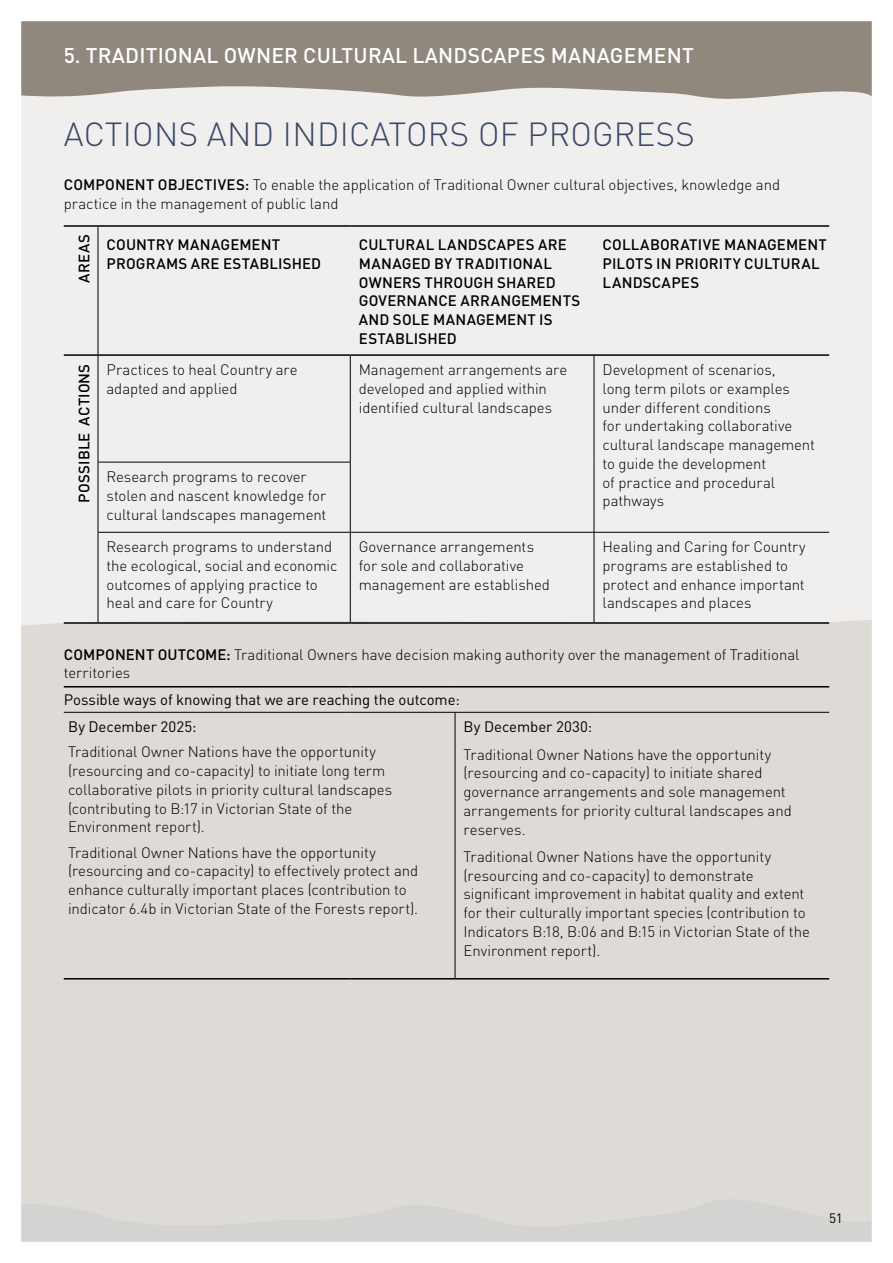
<style>
.page{position:relative;width:893px;height:1263px;background:#fff}
.page>*{position:absolute;margin:0;border:0;box-sizing:border-box;transform-origin:0 0}
.t1{font:300 33px "DINOT";letter-spacing:.01em;color:#394869}
.t2{font:500 21px "DINOT";letter-spacing:.01em;color:#fff}
.t3{font:300 15px/18.8px "DINOT";letter-spacing:-.005em;color:#000}
.t4{font:500 15px/18.8px "DINOT";letter-spacing:.01em;color:#000}
.t5{font:15px/27px "DINOT";letter-spacing:-.005em;color:#000}
.t6{font:13.5px "DINOT";color:#000}
.s1{font-weight:500}
</style>
<div class="page">
<div style="left:21px;top:21px;width:851px;height:1221px;background:#f1efed"></div>
<svg style="left:21px;top:21px;width:851px;height:78px;background:#9a9187"></svg>
<div style="left:21px;top:617px;width:851px;height:581px;background:#dedbd7"></div>
<svg style="left:21px;top:1198px;width:851px;height:44px;background:#d7d6d4"></svg>
<hr style="left:98px;top:462px;width:252px;height:1px;background:#000">
<hr style="left:98px;top:532px;width:252px;height:1px;background:#000">
<hr style="left:350px;top:532px;width:105px;height:1px;background:#000">
<hr style="left:455px;top:532px;width:139px;height:1px;background:#000">
<hr style="left:594px;top:532px;width:235px;height:1px;background:#000">
<hr style="left:350px;top:356px;width:1px;height:106px;background:#000">
<hr style="left:594px;top:356px;width:1px;height:106px;background:#000">
<hr style="left:350px;top:462px;width:1px;height:70px;background:#000">
<hr style="left:594px;top:462px;width:1px;height:70px;background:#000">
<hr style="left:350px;top:532px;width:1px;height:90px;background:#000">
<hr style="left:594px;top:532px;width:1px;height:90px;background:#000">
<hr style="left:455px;top:712px;width:1px;height:266px;background:#000">
<hr style="left:98px;top:227px;width:1px;height:127px;background:#000">
<hr style="left:98px;top:356px;width:1px;height:106px;background:#000">
<hr style="left:98px;top:462px;width:1px;height:70px;background:#000">
<hr style="left:98px;top:532px;width:1px;height:90px;background:#000">
<hr style="left:64px;top:225px;width:34px;height:2px;background:#000">
<hr style="left:98px;top:225px;width:252px;height:2px;background:#000">
<hr style="left:350px;top:225px;width:105px;height:2px;background:#000">
<hr style="left:455px;top:225px;width:139px;height:2px;background:#000">
<hr style="left:594px;top:225px;width:235px;height:2px;background:#000">
<hr style="left:64px;top:354px;width:34px;height:2px;background:#000">
<hr style="left:98px;top:354px;width:252px;height:2px;background:#000">
<hr style="left:350px;top:354px;width:105px;height:2px;background:#000">
<hr style="left:455px;top:354px;width:139px;height:2px;background:#000">
<hr style="left:594px;top:354px;width:235px;height:2px;background:#000">
<hr style="left:64px;top:978px;width:34px;height:1px;background:#000">
<hr style="left:98px;top:978px;width:252px;height:1px;background:#000">
<hr style="left:350px;top:978px;width:105px;height:1px;background:#000">
<hr style="left:455px;top:978px;width:139px;height:1px;background:#000">
<hr style="left:594px;top:978px;width:235px;height:1px;background:#000">
<hr style="left:64px;top:712px;width:34px;height:1px;background:#000">
<hr style="left:98px;top:712px;width:252px;height:1px;background:#000">
<hr style="left:350px;top:712px;width:105px;height:1px;background:#000">
<hr style="left:455px;top:712px;width:139px;height:1px;background:#000">
<hr style="left:594px;top:712px;width:235px;height:1px;background:#000">
<hr style="left:64px;top:622px;width:34px;height:2px;background:#000">
<hr style="left:98px;top:622px;width:252px;height:2px;background:#000">
<hr style="left:350px;top:622px;width:105px;height:2px;background:#000">
<hr style="left:455px;top:622px;width:139px;height:2px;background:#000">
<hr style="left:594px;top:622px;width:235px;height:2px;background:#000">
<hr style="left:64px;top:686px;width:34px;height:1px;background:#000">
<hr style="left:98px;top:686px;width:252px;height:1px;background:#000">
<hr style="left:350px;top:686px;width:105px;height:1px;background:#000">
<hr style="left:455px;top:686px;width:139px;height:1px;background:#000">
<hr style="left:594px;top:686px;width:235px;height:1px;background:#000">
<h2 class="t2" style="left:64px;top:42px;width:632px">5. TRADITIONAL OWNER CULTURAL LANDSCAPES MANAGEMENT</h2>
<h1 class="t1" style="left:64px;top:114px;width:632px">ACTIONS AND INDICATORS OF PROGRESS</h1>
<p class="t3" style="left:64px;top:175px;width:718px"><span class="s1">COMPONENT OBJECTIVES:</span> To enable the application of Traditional Owner cultural objectives, knowledge and practice in the management of public land</p>
<p class="t4" style="left:74px;top:283px;width:50px;rotate:-90deg">AREAS</p>
<p class="t4" style="left:107px;top:235px;width:216px">COUNTRY MANAGEMENT<br>PROGRAMS ARE ESTABLISHED</p>
<p class="t4" style="left:359px;top:235px;width:223px">CULTURAL LANDSCAPES ARE<br>MANAGED BY TRADITIONAL<br>OWNERS THROUGH SHARED<br>GOVERNANCE ARRANGEMENTS<br>AND SOLE MANAGEMENT IS<br>ESTABLISHED</p>
<p class="t4" style="left:603px;top:235px;width:226px">COLLABORATIVE MANAGEMENT<br>PILOTS IN PRIORITY CULTURAL<br>LANDSCAPES</p>
<p class="t4" style="left:74px;top:503px;width:140px;rotate:-90deg">POSSIBLE ACTIONS</p>
<p class="t3" style="left:106px;top:360px;width:193px">Practices to heal Country are adapted and applied</p>
<p class="t3" style="left:359px;top:360px;width:210px">Management arrangements are developed and applied within identified cultural landscapes</p>
<p class="t3" style="left:602px;top:360px;width:214px">Development of scenarios,<br>long term pilots or examples under different conditions<br>for undertaking collaborative cultural landscape management to guide the development<br>of practice and procedural pathways</p>
<p class="t3" style="left:106px;top:467px;width:221px">Research programs to recover stolen and nascent knowledge for cultural landscapes management</p>
<p class="t3" style="left:106px;top:537px;width:232px">Research programs to understand the ecological, social and economic outcomes of applying practice to heal and care for Country</p>
<p class="t3" style="left:359px;top:537px;width:193px">Governance arrangements for sole and collaborative management are established</p>
<p class="t3" style="left:602px;top:537px;width:204px">Healing and Caring for Country programs are established to protect and enhance important landscapes and places</p>
<p class="t3" style="left:64px;top:645px;width:737px"><span class="s1">COMPONENT OUTCOME:</span> Traditional Owners have decision making authority over the management of Traditional territories</p>
<p class="t5" style="left:64px;top:686px;width:398px">Possible ways of knowing that we are reaching the outcome:<br>By December 2025:</p>
<p class="t3" style="left:68px;top:742px;width:326px">Traditional Owner Nations have the opportunity (resourcing and co-capacity) to initiate long term collaborative pilots in priority cultural landscapes (contributing to B:17 in Victorian State of the Environment report).</p>
<p class="t3" style="left:68px;top:842px;width:352px">Traditional Owner Nations have the opportunity (resourcing and co-capacity) to effectively protect and enhance culturally important places (contribution to indicator 6.4b in Victorian State of the Forests report).</p>
<p class="t5" style="left:464px;top:713px;width:130px">By December 2030:</p>
<p class="t3" style="left:464px;top:744px;width:330px">Traditional Owner Nations have the opportunity (resourcing and co-capacity) to initiate shared governance arrangements and sole management arrangements for priority cultural landscapes and reserves.</p>
<p class="t3" style="left:464px;top:847px;width:348px">Traditional Owner Nations have the opportunity (resourcing and co-capacity) to demonstrate significant improvement in habitat quality and extent for their culturally important species (contribution to Indicators B:18, B:06 and B:15 in Victorian State of the Environment report).</p>
<p class="t6" style="left:829px;top:1209px;width:15px">51</p>
</div>
